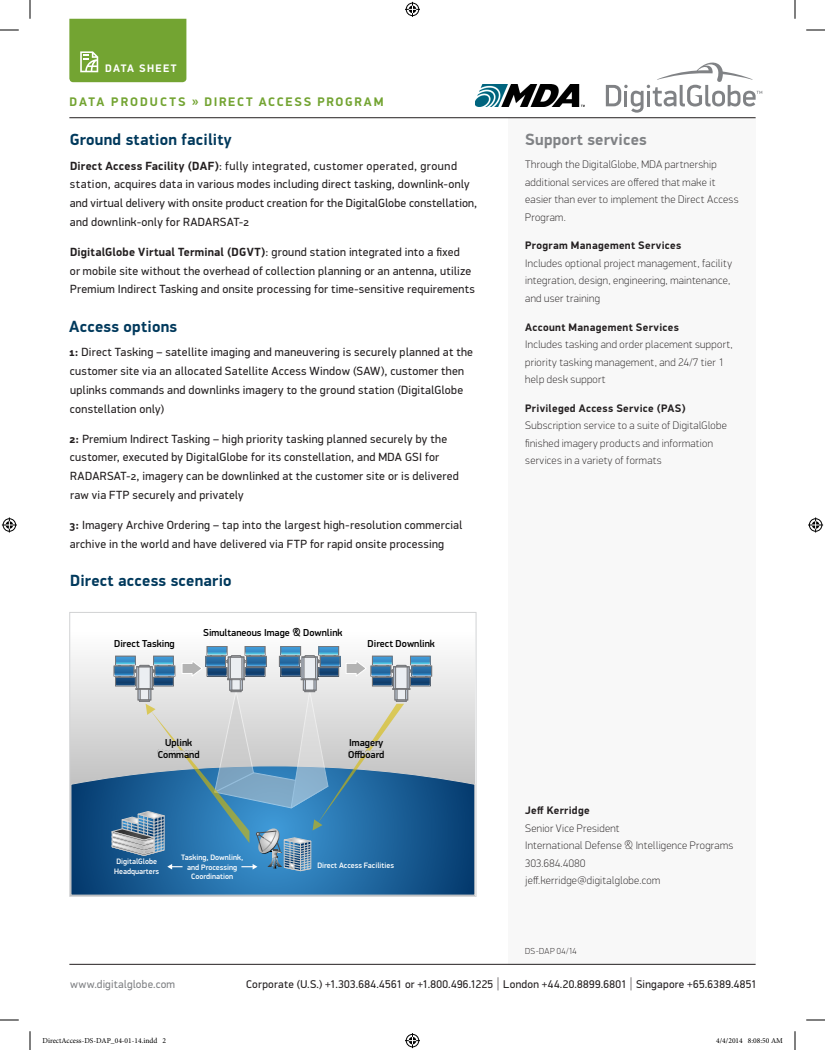
<style>
.page{position:relative;width:825px;height:1050px;background:#fff}
.page>*{position:absolute;margin:0;border:0;box-sizing:border-box;transform-origin:0 0}
.Header_Paragraph{font:700 16.25px "PF Din Display Pro";letter-spacing:.015em;color:#00395c}
.Sidebar_Heading_Page{font:700 16.25px "PF Din Display Pro";letter-spacing:.015em;color:#808285}
.t1{font:700 12.5px "PF Din Display Pro";letter-spacing:.145em;color:#73a432}
.Body_Text{font:11.88px/18.8px "PF Din Display Pro";letter-spacing:.025em;color:#231f20}
.t2{font:11.25px "PF Din Display Pro";letter-spacing:.03em;color:#231f20}
.t3{font:11.25px "PF Din Display Pro";letter-spacing:.015em;color:#808285}
.Sub_Text{font:100 11px/17.5px "PF Din Display Pro";letter-spacing:.03em;color:#231f20}
.t4{font:700 11px "PF Din Display Pro";letter-spacing:.12em;color:#fff}
.ContactHeader{font:700 11px "PF Din Display Pro";letter-spacing:.03em;color:#231f20}
.t5{font:500 10.12px/12.1px "PF Din Display Pro";color:#000;text-align:center}
.Sub_Text-2{font:100 8.75px "PF Din Display Pro";letter-spacing:.04em;color:#231f20}
.t6{font:500 7.88px/9.4px "PF Din Display Pro";color:#fff}
.t7{font:500 7.88px/9.4px "ITC Avant Garde Std";color:#000;text-align:center}
.t8{font:7.5px "Minion Pro";color:#000}
.s1{font-weight:700}
.s2{font-weight:100;font-size:15px}
</style>
<div class="page">
<div style="left:509px;top:118px;width:247px;height:846px;background:#f8f8f8"></div>
<svg style="left:606px;top:62px;width:156px;height:51px"></svg>
<div style="left:69px;top:19px;width:117px;height:63px;background:#73a432"></div>
<svg style="left:71px;top:657px;width:403px;height:109px;background:#dedede"></svg>
<svg style="left:71px;top:766px;width:403px;height:129px;background:#235e90"></svg>
<svg style="left:111px;top:646px;width:321px;height:225px;background:#88a8bf"></svg>
<div style="left:69px;top:612px;width:407px;height:285px;border:1px solid #d1d2d4"></div>
<img style="left:476px;top:85px;width:109px;height:21px">
<hr style="left:69px;top:118px;width:687px;height:1px;background:#231f20">
<hr style="left:69px;top:964px;width:687px;height:1px;background:#231f20">
<svg style="left:0;top:29px;width:19px;height:1px"></svg>
<svg style="left:806px;top:29px;width:19px;height:1px"></svg>
<svg style="left:0;top:1019px;width:19px;height:1px"></svg>
<svg style="left:806px;top:1019px;width:19px;height:1px"></svg>
<svg style="left:29px;top:0;width:1px;height:19px"></svg>
<svg style="left:29px;top:1031px;width:1px;height:19px"></svg>
<svg style="left:794px;top:0;width:1px;height:19px"></svg>
<svg style="left:794px;top:1031px;width:1px;height:19px"></svg>
<svg style="left:0;top:30px;width:19px;height:1px"></svg>
<svg style="left:806px;top:30px;width:19px;height:1px"></svg>
<svg style="left:0;top:1020px;width:19px;height:1px"></svg>
<svg style="left:806px;top:1020px;width:19px;height:1px"></svg>
<svg style="left:30px;top:0;width:1px;height:19px"></svg>
<svg style="left:30px;top:1031px;width:1px;height:19px"></svg>
<svg style="left:795px;top:0;width:1px;height:19px"></svg>
<svg style="left:795px;top:1031px;width:1px;height:19px"></svg>
<svg style="left:405px;top:2px;width:15px;height:15px"></svg>
<svg style="left:405px;top:1033px;width:15px;height:15px"></svg>
<div style="left:2px;top:517px;width:15px;height:16px;border:3px solid #fff;border-radius:50%"></div>
<svg style="left:2px;top:518px;width:15px;height:14px"></svg>
<div style="left:808px;top:517px;width:15px;height:16px;border:3px solid #fff;border-radius:50%"></div>
<svg style="left:808px;top:518px;width:15px;height:14px"></svg>
<p class="t4" style="left:105px;top:61px;width:73px">DATA SHEET</p>
<p class="t1" style="left:69px;top:94px;width:316px">DATA PRODUCTS » DIRECT ACCESS PROGRAM</p>
<p class="t4" style="left:105px;top:62px;width:74px">C SE TUDY</p>
<p class="Header_Paragraph" style="left:70px;top:130px;width:164px">Ground station facility</p>
<p class="Body_Text" style="left:70px;top:156px;width:409px"><span class="s1">Direct Access Facility (DAF)</span>: fully integrated, customer operated, ground station, acquires data in various modes including direct tasking, downlink-only and virtual delivery with onsite product creation for the DigitalGlobe constellation, and downlink-only for RADARSAT-2</p>
<p class="Body_Text" style="left:70px;top:243px;width:407px"><span class="s1">DigitalGlobe Virtual Terminal (DGVT)</span>: ground station integrated into a fixed<br>or mobile site without the overhead of collection planning or an antenna, utilize<br>Premium Indirect Tasking and onsite processing for time-sensitive requirements</p>
<p class="Header_Paragraph" style="left:69px;top:317px;width:109px">Access options</p>
<p class="Body_Text" style="left:69px;top:343px;width:405px"><span class="s1">1:</span> Direct Tasking – satellite imaging and maneuvering is securely planned at the customer site via an allocated Satellite Access Window (SAW), customer then uplinks commands and downlinks imagery to the ground station (DigitalGlobe constellation only)</p>
<p class="Body_Text" style="left:70px;top:429px;width:391px"><span class="s1">2:</span> Premium Indirect Tasking – high priority tasking planned securely by the customer, executed by DigitalGlobe for its constellation, and MDA GSI for RADARSAT-2, imagery can be downlinked at the customer site or is delivered raw via FTP securely and privately</p>
<p class="Body_Text" style="left:69px;top:516px;width:395px"><span class="s1">3:</span> Imagery Archive Ordering – tap into the largest high-resolution commercial archive in the world and have delivered via FTP for rapid onsite processing</p>
<p class="Header_Paragraph" style="left:70px;top:571px;width:163px">Direct access scenario</p>
<p class="t5" style="left:114px;top:638px;width:62px">Direct Tasking</p>
<p class="t5" style="left:203px;top:627px;width:141px">Simultaneous Image &amp; Downlink</p>
<p class="t5" style="left:368px;top:638px;width:69px">Direct Downlink</p>
<p class="t5" style="left:158px;top:737px;width:43px">Uplink<br>Command</p>
<p class="t5" style="left:348px;top:737px;width:38px;text-align:left">Imagery<br>Offboard</p>
<p class="t7" style="left:157px;top:738px;width:44px">Uplink<br>Command</p>
<p class="t7" style="left:349px;top:738px;width:36px;text-align:left">Imagery<br>Offboard</p>
<p class="t6" style="left:181px;top:853px;width:64px;text-align:center">Tasking, Downlink, and Processing<br>Coordination</p>
<p class="t6" style="left:114px;top:857px;width:46px">DigitalGlobe<br>Headquarters</p>
<p class="t6" style="left:317px;top:861px;width:78px">Direct Access Facilities</p>
<p class="Sidebar_Heading_Page" style="left:525px;top:130px;width:123px">Support services</p>
<p class="Sub_Text" style="left:525px;top:156px;width:215px">Through the DigitalGlobe, MDA partnership additional services are offered that make it easier than ever to implement the Direct Access Program.</p>
<p class="Sub_Text" style="left:525px;top:237px;width:208px"><span class="s1">Program Management Services<br></span>Includes optional project management, facility integration, design, engineering, maintenance, and user training</p>
<p class="Sub_Text" style="left:525px;top:318px;width:209px"><span class="s1">Account Management Services<br></span>Includes tasking and order placement support, priority tasking management, and 24/7 tier 1 help desk support</p>
<p class="Sub_Text" style="left:525px;top:399px;width:203px"><span class="s1">Privileged Access Service (PAS)<br></span>Subscription service to a suite of DigitalGlobe finished imagery products and information services in a variety of formats</p>
<p class="ContactHeader" style="left:525px;top:804px;width:66px">Jeff Kerridge</p>
<p class="Sub_Text" style="left:525px;top:819px;width:210px">Senior Vice President<br>International Defense &amp; Intelligence Programs<br>303.684.4080<br>jeff.kerridge@digitalglobe.com</p>
<p class="Sub_Text-2" style="left:525px;top:946px;width:53px">DS-DAP 04/14</p>
<p class="t3" style="left:70px;top:978px;width:107px">www.digitalglobe.com</p>
<p class="t2" style="left:246px;top:978px;width:512px">Corporate (U.S.) +1.303.684.4561 or +1.800.496.1225 <span class="s2">|</span> London +44.20.8899.6801 <span class="s2">|</span> Singapore +65.6389.4851</p>
<p class="t8" style="left:42px;top:1035px;width:125px">DirectAccess-DS-DAP_04-01-14.indd 2</p>
<p class="t8" style="left:716px;top:1035px;width:68px">4/4/2014 8:08:50 AM</p>
</div>
